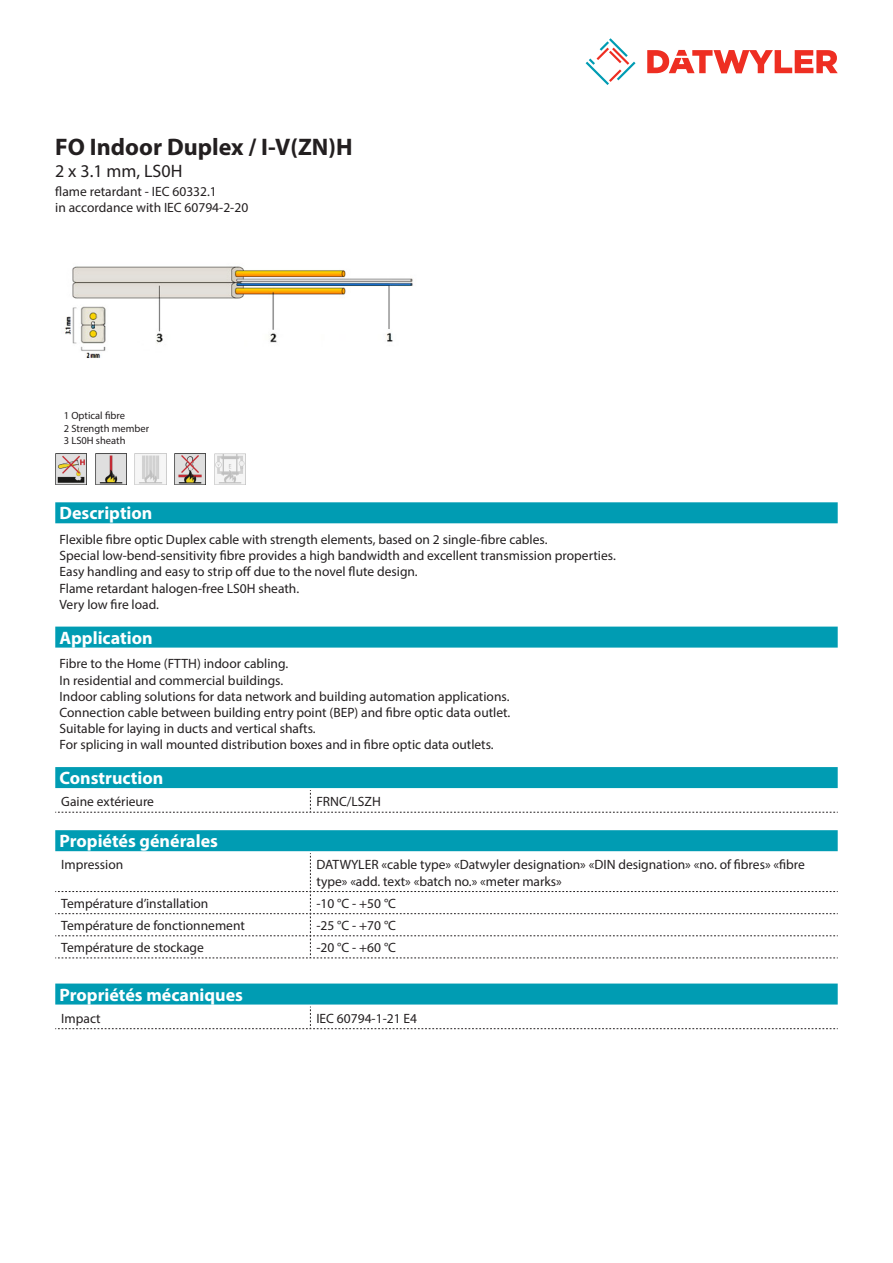
<style>
.page{position:relative;width:893px;height:1263px;background:#fff}
.page>*{position:absolute;margin:0;border:0;box-sizing:border-box;transform-origin:0 0}
.Product_Head{font:700 24px "Myriad Pro";color:#231f20}
.Standard_Head_Proper{font:700 18px "Myriad Pro";color:#fff}
.SubHead{font:18px "Myriad Pro";color:#231f20}
.Standard_text{font:13.5px/16.2px "Myriad Pro";color:#231f20}
.myriad_light_propert{font:13.5px/16.2px "Myriad Pro";color:#231f20}
.imagetext{font:10.5px/12.6px "Myriad Pro";color:#231f20}
</style>
<div class="page">
<svg style="left:586px;top:38px;width:49px;height:47px"></svg>
<svg style="left:647px;top:50px;width:191px;height:23px"></svg>
<div style="left:55px;top:767px;width:783px;height:21px;background:#009cb3"></div>
<svg style="left:55px;top:790px;width:783px;height:23px"></svg>
<div style="left:55px;top:983px;width:783px;height:21px;background:#009cb3"></div>
<svg style="left:55px;top:1006px;width:783px;height:23px"></svg>
<img style="left:65px;top:266px;width:348px;height:92px">
<div style="left:55px;top:502px;width:783px;height:21px;background:#009cb3"></div>
<img style="left:214px;top:453px;width:31px;height:32px">
<img style="left:174px;top:453px;width:32px;height:32px">
<img style="left:135px;top:453px;width:31px;height:32px">
<img style="left:95px;top:453px;width:31px;height:32px">
<img style="left:55px;top:453px;width:32px;height:32px">
<div style="left:55px;top:627px;width:783px;height:21px;background:#009cb3"></div>
<div style="left:55px;top:830px;width:783px;height:21px;background:#009cb3"></div>
<svg style="left:55px;top:853px;width:783px;height:106px"></svg>
<p class="Product_Head" style="left:55px;top:131px;width:299px">FO Indoor Duplex / I-V(ZN)H</p>
<p class="SubHead" style="left:55px;top:160px;width:129px">2 x 3.1 mm, LS0H</p>
<p class="Standard_text" style="left:55px;top:183px;width:195px">flame retardant - IEC 60332.1<br>in accordance with IEC 60794-2-20</p>
<p class="imagetext" style="left:64px;top:409px;width:87px">1 Optical fibre<br>2 Strength member<br>3 LS0H sheath</p>
<p class="Standard_Head_Proper" style="left:60px;top:501px;width:94px">Description</p>
<p class="Standard_text" style="left:60px;top:531px;width:558px">Flexible fibre optic Duplex cable with strength elements, based on 2 single-fibre cables.<br>Special low-bend-sensitivity fibre provides a high bandwidth and excellent transmission properties.<br>Easy handling and easy to strip off due to the novel flute design.<br>Flame retardant halogen-free LS0H sheath.<br>Very low fire load.</p>
<p class="Standard_Head_Proper" style="left:60px;top:626px;width:95px">Application</p>
<p class="Standard_text" style="left:60px;top:655px;width:452px">Fibre to the Home (FTTH) indoor cabling.<br>In residential and commercial buildings.<br>Indoor cabling solutions for data network and building automation applications.<br>Connection cable between building entry point (BEP) and fibre optic data outlet.<br>Suitable for laying in ducts and vertical shafts.<br>For splicing in wall mounted distribution boxes and in fibre optic data outlets.</p>
<p class="Standard_Head_Proper" style="left:60px;top:766px;width:105px">Construction</p>
<p class="myriad_light_propert" style="left:61px;top:793px;width:94px">Gaine extérieure</p>
<p class="myriad_light_propert" style="left:316px;top:793px;width:66px">FRNC/LSZH</p>
<p class="Standard_Head_Proper" style="left:60px;top:829px;width:160px">Propiétés générales</p>
<p class="myriad_light_propert" style="left:61px;top:856px;width:64px">Impression</p>
<p class="myriad_light_propert" style="left:316px;top:856px;width:490px">DATWYLER «cable type» «Datwyler designation» «DIN designation» «no. of fibres» «fibre type» «add. text» «batch no.» «meter marks»</p>
<p class="myriad_light_propert" style="left:61px;top:895px;width:149px">Température d’installation</p>
<p class="myriad_light_propert" style="left:316px;top:895px;width:81px">-10 °C - +50 °C</p>
<p class="myriad_light_propert" style="left:61px;top:917px;width:185px">Température de fonctionnement</p>
<p class="myriad_light_propert" style="left:316px;top:917px;width:81px">-25 °C - +70 °C</p>
<p class="myriad_light_propert" style="left:61px;top:939px;width:144px">Température de stockage</p>
<p class="myriad_light_propert" style="left:316px;top:939px;width:81px">-20 °C - +60 °C</p>
<p class="Standard_Head_Proper" style="left:60px;top:983px;width:185px">Propriétés mécaniques</p>
<p class="myriad_light_propert" style="left:61px;top:1010px;width:41px">Impact</p>
<p class="myriad_light_propert" style="left:316px;top:1010px;width:102px">IEC 60794-1-21 E4</p>
</div>
